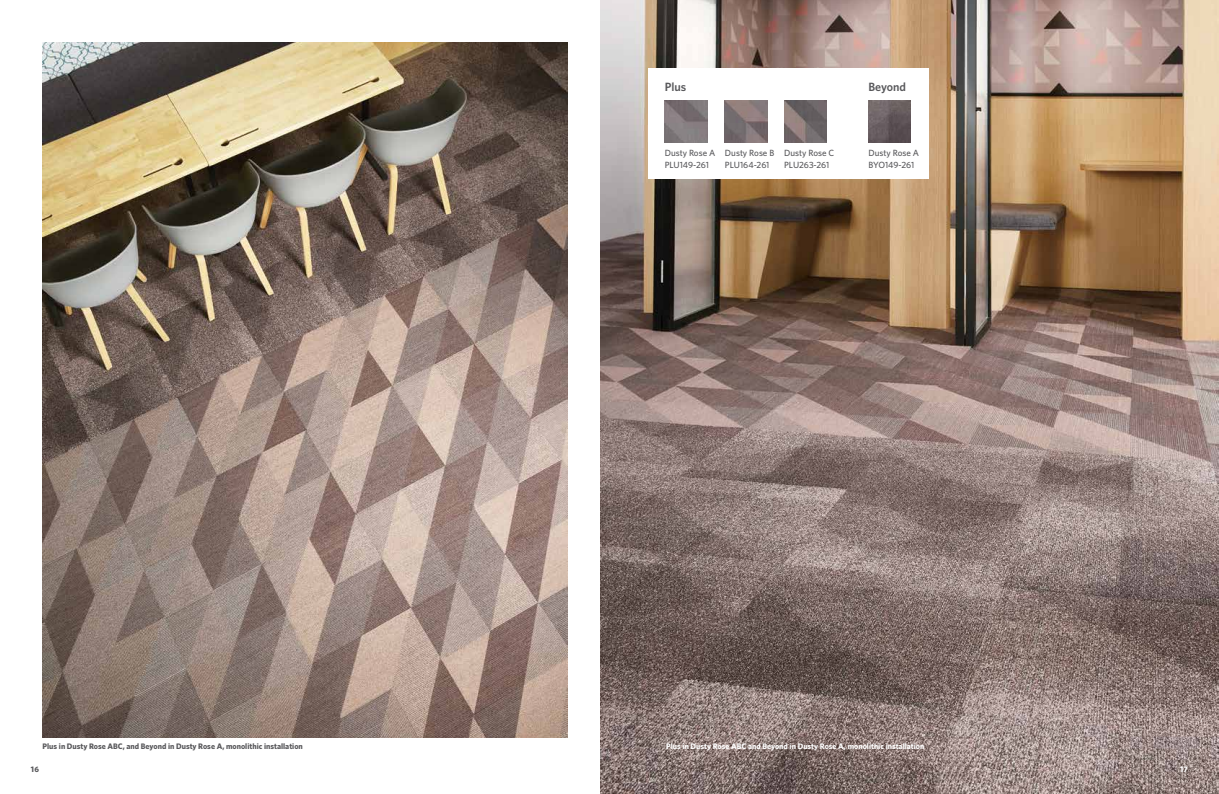
<style>
.page{position:relative;width:1219px;height:794px;background:#fff}
.page>*{position:absolute;margin:0;border:0;box-sizing:border-box;transform-origin:0 0}
.t1{font:600 12px "Whitney";color:#58585b}
.t2{font:500 9px/12px "Whitney";color:#58585b}
.t3{font:700 8px "Whitney";color:#58585b}
.t4{font:700 8px "Whitney";color:#fff}
</style>
<div class="page">
<img style="left:43px;top:43px;width:524px;height:694px">
<img style="left:601px;top:0;width:618px;height:794px">
<div style="left:648px;top:68px;width:280px;height:111px;background:#fff"></div>
<img style="left:665px;top:100px;width:42px;height:43px">
<img style="left:725px;top:100px;width:42px;height:43px">
<img style="left:784px;top:100px;width:43px;height:43px">
<img style="left:868px;top:100px;width:43px;height:43px">
<p class="t3" style="left:43px;top:741px;width:262px">Plus in Dusty Rose ABC, and Beyond in Dusty Rose A, monolithic installation</p>
<h1 class="t1" style="left:665px;top:78px;width:23px">Plus</h1>
<p class="t2" style="left:665px;top:146px;width:52px">Dusty Rose A<br>PLU149-261</p>
<p class="t2" style="left:725px;top:146px;width:51px">Dusty Rose B<br>PLU164-261</p>
<p class="t2" style="left:784px;top:146px;width:52px">Dusty Rose C<br>PLU263-261</p>
<h1 class="t1" style="left:868px;top:78px;width:39px">Beyond</h1>
<p class="t2" style="left:868px;top:146px;width:52px">Dusty Rose A<br>BYO149-261</p>
<p class="t4" style="left:666px;top:741px;width:260px">Plus in Dusty Rose ABC and Beyond in Dusty Rose A, monolithic installation</p>
<p class="t3" style="left:31px;top:764px;width:10px">16</p>
<p class="t4" style="left:1180px;top:764px;width:9px">17</p>
</div>
